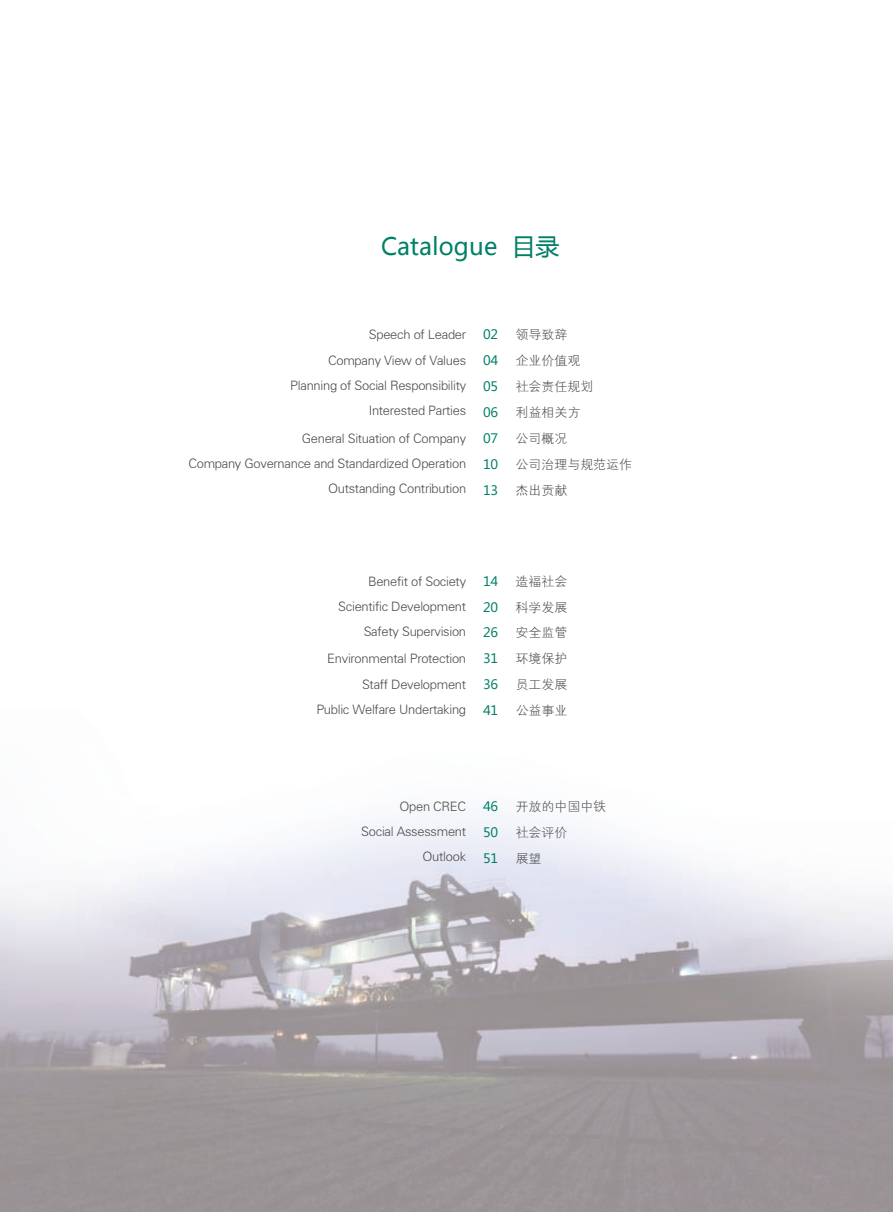
<style>
.page{position:relative;width:893px;height:1212px;background:#fff}
.page>*{position:absolute;margin:0;border:0;box-sizing:border-box;transform-origin:0 0}
.t1{font:23.85px "Microsoft Ya Hei";color:#008067}
.t2{font:12.9px/25.2px "FZXH1 JW GB1 0";letter-spacing:-.02em;color:#4b4c4d;text-align:right}
.t3{font:12.9px/25.8px "FZXH1 JW GB1 0";color:#4b4c4d}
.t4{font:12.9px/25.8px "Microsoft Ya Hei";color:#008067;text-align:justify}
</style>
<div class="page">
<img style="left:0;top:815px;width:893px;height:397px">
<h1 class="t1" style="left:381px;top:230px;width:180px">Catalogue 目录</h1>
<p class="t2" style="left:290px;top:323px;width:177px">Speech of Leader<br>Company View of Values<br>Planning of Social Responsibility<br>Interested Parties</p>
<p class="t4" style="left:483px;top:321px;width:17px">02<br>04<br>05<br>06</p>
<p class="t3" style="left:516px;top:322px;width:79px">领导致辞<br>企业价值观社会责任规划利益相关方</p>
<p class="t2" style="left:188px;top:426px;width:279px">General Situation of Company<br>Company Governance and Standardized Operation<br>Outstanding Contribution</p>
<p class="t4" style="left:483px;top:425px;width:17px">07<br>10<br>13</p>
<p class="t3" style="left:516px;top:426px;width:118px">公司概况<br>公司治理与规范运作杰出贡献</p>
<p class="t2" style="left:338px;top:569px;width:129px">Benefit of Society<br>Scientific Development<br>Safety Supervision</p>
<p class="t2" style="left:316px;top:647px;width:151px">Environmental Protection<br>Staff Development<br>Public Welfare Undertaking</p>
<p class="t4" style="left:483px;top:568px;width:17px">14<br>20<br>26</p>
<p class="t4" style="left:483px;top:645px;width:17px">31<br>36<br>41</p>
<p class="t2" style="left:516px;top:569px;width:53px;line-height:25.8px;text-align:justify">造福社会科学发展安全监管</p>
<p class="t2" style="left:516px;top:646px;width:53px;line-height:25.8px;text-align:justify">环境保护员工发展公益事业</p>
<p class="t2" style="left:361px;top:794px;width:106px">Open CREC<br>Social Assessment<br>Outlook</p>
<p class="t4" style="left:483px;top:793px;width:17px">46<br>50<br>51</p>
<p class="t3" style="left:516px;top:794px;width:92px">开放的中国中铁社会评价<br>展望</p>
</div>
